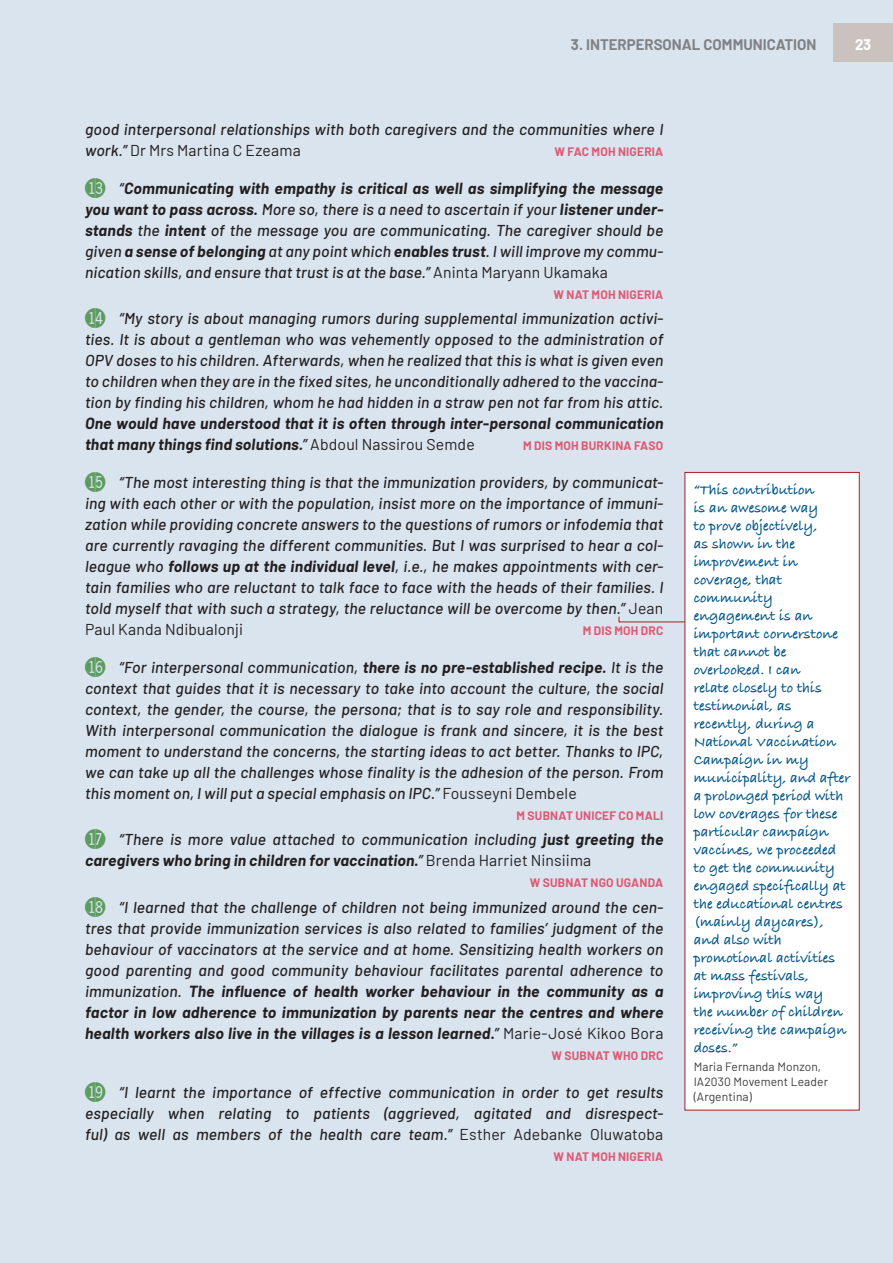
<style>
.page{position:relative;width:893px;height:1263px;background:#d9e4ef}
.page>*{position:absolute;margin:0;border:0;box-sizing:border-box;transform-origin:0 0}
.bullet_blue_ital{font:italic 500 15.75px/21px "Barlow";letter-spacing:.01em;color:#231f20;text-align:justify}
.bullet_blue_ital-2{font:italic 700 15.75px/21px "Barlow";letter-spacing:.01em;color:#231f20}
.margin1{font:700 15px/18px "Bradley Hand ITCTT";color:#005688}
.t1{font:700 15px "Barlow";color:#808285}
.t2{font:700 15px "Barlow";color:#fff}
.bullet_blue_ital-3{font:700 12px "Barlow";letter-spacing:.02em;color:#e05872}
.margin2{font:12px/15px "Barlow";letter-spacing:.01em;color:#3e3e3f}
.s1{font-weight:400;font-style:normal}
.s2{font-family:"Double Digits Round";font-weight:400;font-style:normal;font-size:25.5px;color:#5d9b5e}
.s3{font-weight:700}
.s4{font-weight:500}
</style>
<div class="page">
<div style="left:685px;top:472px;width:174px;height:638px;background:#fff"></div>
<svg style="left:618px;top:616px;width:67px;height:6px"></svg>
<div style="left:833px;top:23px;width:60px;height:39px;background:#cac2bf"></div>
<p class="t1" style="left:571px;top:34px;width:247px">3. INTERPERSONAL COMMUNICATION</p>
<p class="t2" style="left:855px;top:34px;width:18px">23</p>
<p class="bullet_blue_ital" style="left:85px;top:117px;width:580px">good interpersonal relationships with both caregivers and the communities where I work.” <span class="s1">Dr Mrs Martina C Ezeama</span></p>
<p class="bullet_blue_ital-3" style="left:555px;top:143px;width:110px">W FAC MOH NIGERIA</p>
<p class="bullet_blue_ital" style="left:85px;top:176px;width:580px"><span class="s2">BO</span> “<span class="s3">Communicating with empathy is critical as well as simplifying the message you want to pass across.</span> More so, there is a need to ascertain if your <span class="s3">listener under&shy;stands</span> the <span class="s3">intent</span> of the message you are communicating. The caregiver should be given <span class="s3">a sense of belonging</span> at any point which <span class="s3">enables trust</span>. I will improve my commu&shy;nication skills, and ensure that trust is at the base.” <span class="s1">Aninta Maryann Ukamaka</span></p>
<p class="bullet_blue_ital-3" style="left:553px;top:286px;width:111px">W NAT MOH NIGERIA</p>
<p class="bullet_blue_ital" style="left:85px;top:307px;width:580px"><span class="s2">BP</span> “My story is about managing rumors during supplemental immunization activi&shy;ties. It is about a gentleman who was vehemently opposed to the administration of OPV doses to his children. Afterwards, when he realized that this is what is given even to children when they are in the fixed sites, he unconditionally adhered to the vaccina&shy;tion by finding his children, whom he had hidden in a straw pen not far from his attic.<br><span class="s3">One would have understood that it is often through inter-personal communication that many things find solutions.</span>” <span class="s1">Abdoul Nassirou Semde</span></p>
<p class="bullet_blue_ital-3" style="left:523px;top:437px;width:142px">M DIS MOH BURKINA FASO</p>
<p class="bullet_blue_ital" style="left:85px;top:471px;width:580px"><span class="s2">BQ</span> “The most interesting thing is that the immunization providers, by communicat&shy;ing with each other or with the population, insist more on the importance of immuni&shy;zation while providing concrete answers to the questions of rumors or infodemia that are currently ravaging the different communities. But I was surprised to hear a col&shy;league who <span class="s3">follows up at the individual level</span>, i.e., he makes appointments with cer&shy;tain families who are reluctant to talk face to face with the heads of their families. I told myself that with such a strategy, the reluctance will be overcome by then.” <span class="s1">Jean Paul Kanda Ndibualonji</span></p>
<p class="bullet_blue_ital-3" style="left:583px;top:622px;width:82px">M DIS MOH DRC</p>
<p class="bullet_blue_ital" style="left:85px;top:656px;width:580px"><span class="s2">BR</span> “For interpersonal communication, <span class="s3">there is no pre-established recipe.</span> It is the context that guides that it is necessary to take into account the culture, the social context, the gender, the course, the persona; that is to say role and responsibility.<br>With interpersonal communication the dialogue is frank and sincere, it is the best moment to understand the concerns, the starting ideas to act better. Thanks to IPC, we can take up all the challenges whose finality is the adhesion of the person. From this moment on, I will put a special emphasis on IPC.” <span class="s1">Fousseyni Dembele</span></p>
<p class="bullet_blue_ital-3" style="left:517px;top:807px;width:148px">M SUBNAT UNICEF CO MALI</p>
<p class="bullet_blue_ital-2" style="left:85px;top:828px;width:580px"><span class="s2">BS</span> <span class="s4">“There is more value attached to communication including</span> just greeting the caregivers who bring in children for vaccination.<span class="s4">”</span> <span class="s1">Brenda Harriet Ninsiima</span></p>
<p class="bullet_blue_ital-3" style="left:530px;top:874px;width:135px">W SUBNAT NGO UGANDA</p>
<p class="bullet_blue_ital" style="left:85px;top:895px;width:580px"><span class="s2">BT</span> “I learned that the challenge of children not being immunized around the cen&shy;tres that provide immunization services is also related to families’ judgment of the behaviour of vaccinators at the service and at home. Sensitizing health workers on good parenting and good community behaviour facilitates parental adherence to immunization. <span class="s3">The influence of health worker behaviour in the community as a factor in low adherence to immunization by parents near the centres and where health workers also live in the villages is a lesson learned.</span>” <span class="s1">Marie-José Kikoo Bora</span></p>
<p class="bullet_blue_ital-3" style="left:552px;top:1046px;width:113px">W SUBNAT WHO DRC</p>
<p class="bullet_blue_ital" style="left:85px;top:1080px;width:580px"><span class="s2">BU</span> “I learnt the importance of effective communication in order to get results especially when relating to patients (aggrieved, agitated and disrespect&shy;ful) as well as members of the health care team.” <span class="s1">Esther Adebanke Oluwatoba</span></p>
<p class="bullet_blue_ital-3" style="left:553px;top:1147px;width:111px">W NAT MOH NIGERIA</p>
<p class="margin1" style="left:694px;top:480px;width:158px">“This contribution<br>is an awesome way<br>to prove objectively,<br>as shown in the improvement in coverage, that community engagement is an important cornerstone that cannot be overlooked. I can<br>relate closely to this testimonial, as recently, during a<br>National Vaccination<br>Campaign in my municipality, and after a prolonged period with low coverages for these particular campaign vaccines, we proceeded to get the community engaged specifically at the educational centres (mainly daycares), and also with promotional activities at mass festivals, improving this way<br>the number of children receiving the campaign doses.”</p>
<p class="margin2" style="left:694px;top:1058px;width:136px">Maria Fernanda Monzon,<br>IA2030 Movement Leader (Argentina)</p>
</div>
